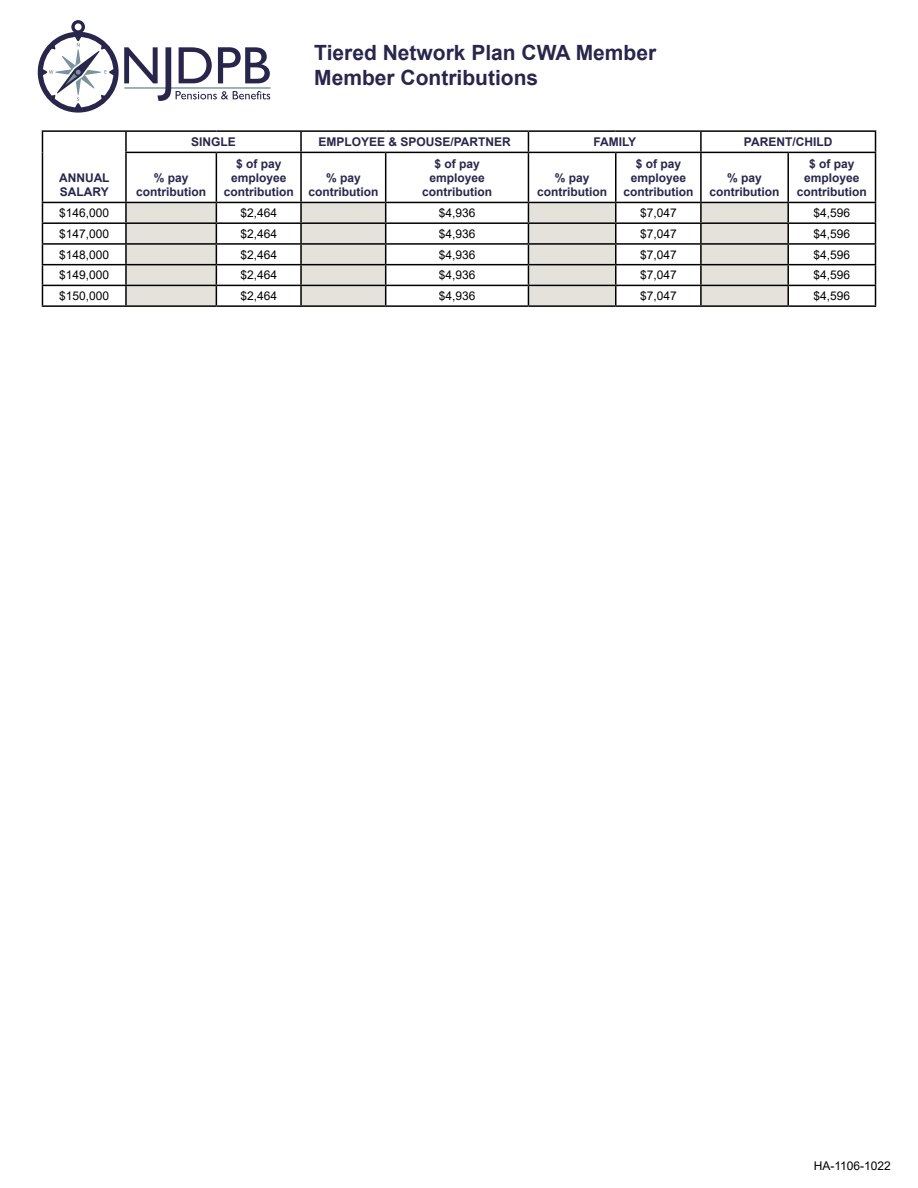
<style>
.page{position:relative;width:918px;height:1188px;background:#fff}
.page>*{position:absolute;margin:0;border:0;box-sizing:border-box;transform-origin:0 0}
.t1{font:700 21px/25.2px "Arial";color:#28274b}
.t2{font:700 12px/14.4px "Arial";color:#28274b;text-align:center}
.t3{font:12px "Arial";color:#000}
</style>
<div class="page">
<svg style="left:38px;top:20px;width:233px;height:93px"></svg>
<svg style="left:127px;top:203px;width:660px;height:102px;fill:#e4e2db"></svg>
<hr style="left:42px;top:130px;width:84px;height:2px;background:#000">
<svg style="left:42px;top:132px;width:1px;height:20px"></svg>
<hr style="left:126px;top:130px;width:90px;height:2px;background:#000">
<hr style="left:125px;top:132px;width:2px;height:20px;background:#000">
<hr style="left:216px;top:130px;width:85px;height:2px;background:#000">
<hr style="left:301px;top:130px;width:85px;height:2px;background:#000">
<hr style="left:300px;top:132px;width:2px;height:20px;background:#000">
<hr style="left:386px;top:130px;width:142px;height:2px;background:#000">
<hr style="left:528px;top:130px;width:88px;height:2px;background:#000">
<svg style="left:528px;top:132px;width:1px;height:20px"></svg>
<hr style="left:616px;top:130px;width:85px;height:2px;background:#000">
<hr style="left:701px;top:130px;width:87px;height:2px;background:#000">
<hr style="left:700px;top:132px;width:2px;height:20px;background:#000">
<hr style="left:788px;top:130px;width:88px;height:2px;background:#000">
<svg style="left:875px;top:132px;width:1px;height:20px"></svg>
<hr style="left:42px;top:152px;width:1px;height:50px;background:#000">
<hr style="left:125px;top:152px;width:91px;height:1px;background:#000">
<hr style="left:125px;top:153px;width:2px;height:49px;background:#000">
<hr style="left:216px;top:152px;width:85px;height:1px;background:#000">
<hr style="left:216px;top:153px;width:1px;height:49px;background:#000">
<hr style="left:301px;top:152px;width:85px;height:1px;background:#000">
<hr style="left:300px;top:153px;width:2px;height:49px;background:#000">
<hr style="left:386px;top:152px;width:142px;height:1px;background:#000">
<hr style="left:385px;top:153px;width:1px;height:49px;background:#000">
<hr style="left:528px;top:152px;width:88px;height:1px;background:#000">
<hr style="left:528px;top:153px;width:1px;height:49px;background:#000">
<hr style="left:616px;top:152px;width:85px;height:1px;background:#000">
<hr style="left:615px;top:153px;width:2px;height:49px;background:#000">
<hr style="left:701px;top:152px;width:87px;height:1px;background:#000">
<hr style="left:700px;top:153px;width:2px;height:49px;background:#000">
<hr style="left:788px;top:152px;width:88px;height:1px;background:#000">
<hr style="left:787px;top:153px;width:2px;height:49px;background:#000">
<hr style="left:875px;top:153px;width:1px;height:49px;background:#000">
<hr style="left:42px;top:202px;width:84px;height:1px;background:#000">
<hr style="left:126px;top:202px;width:90px;height:1px;background:#000">
<hr style="left:216px;top:202px;width:85px;height:1px;background:#000">
<hr style="left:301px;top:202px;width:85px;height:1px;background:#000">
<hr style="left:386px;top:202px;width:142px;height:1px;background:#000">
<hr style="left:528px;top:202px;width:88px;height:1px;background:#000">
<hr style="left:616px;top:202px;width:85px;height:1px;background:#000">
<hr style="left:701px;top:202px;width:87px;height:1px;background:#000">
<hr style="left:788px;top:202px;width:88px;height:1px;background:#000">
<hr style="left:42px;top:222px;width:84px;height:2px;background:#000">
<hr style="left:126px;top:222px;width:90px;height:2px;background:#000">
<hr style="left:216px;top:222px;width:85px;height:2px;background:#000">
<hr style="left:301px;top:222px;width:85px;height:2px;background:#000">
<hr style="left:386px;top:222px;width:142px;height:2px;background:#000">
<hr style="left:528px;top:222px;width:88px;height:2px;background:#000">
<hr style="left:616px;top:222px;width:85px;height:2px;background:#000">
<hr style="left:701px;top:222px;width:87px;height:2px;background:#000">
<hr style="left:788px;top:222px;width:88px;height:2px;background:#000">
<hr style="left:42px;top:243px;width:84px;height:2px;background:#000">
<hr style="left:126px;top:243px;width:90px;height:2px;background:#000">
<svg style="left:125px;top:203px;width:2px;height:61px"></svg>
<hr style="left:216px;top:243px;width:85px;height:2px;background:#000">
<hr style="left:301px;top:243px;width:85px;height:2px;background:#000">
<svg style="left:300px;top:203px;width:2px;height:61px"></svg>
<hr style="left:386px;top:243px;width:142px;height:2px;background:#000">
<hr style="left:528px;top:243px;width:88px;height:2px;background:#000">
<hr style="left:616px;top:243px;width:85px;height:2px;background:#000">
<svg style="left:615px;top:203px;width:2px;height:61px"></svg>
<hr style="left:701px;top:243px;width:87px;height:2px;background:#000">
<svg style="left:700px;top:203px;width:2px;height:61px"></svg>
<hr style="left:788px;top:243px;width:88px;height:2px;background:#000">
<svg style="left:787px;top:203px;width:2px;height:61px"></svg>
<hr style="left:42px;top:264px;width:84px;height:1px;background:#000">
<hr style="left:126px;top:264px;width:90px;height:1px;background:#000">
<hr style="left:125px;top:265px;width:2px;height:20px;background:#000">
<hr style="left:216px;top:264px;width:85px;height:1px;background:#000">
<hr style="left:301px;top:264px;width:85px;height:1px;background:#000">
<hr style="left:300px;top:265px;width:2px;height:20px;background:#000">
<hr style="left:386px;top:264px;width:142px;height:1px;background:#000">
<hr style="left:528px;top:264px;width:88px;height:1px;background:#000">
<hr style="left:616px;top:264px;width:85px;height:1px;background:#000">
<hr style="left:615px;top:265px;width:2px;height:20px;background:#000">
<hr style="left:701px;top:264px;width:87px;height:1px;background:#000">
<hr style="left:700px;top:265px;width:2px;height:20px;background:#000">
<hr style="left:788px;top:264px;width:88px;height:1px;background:#000">
<hr style="left:787px;top:265px;width:2px;height:20px;background:#000">
<hr style="left:42px;top:285px;width:84px;height:1px;background:#000">
<svg style="left:42px;top:203px;width:1px;height:102px"></svg>
<hr style="left:126px;top:285px;width:90px;height:1px;background:#000">
<svg style="left:125px;top:286px;width:2px;height:19px"></svg>
<hr style="left:216px;top:285px;width:85px;height:1px;background:#000">
<svg style="left:216px;top:203px;width:1px;height:102px"></svg>
<hr style="left:301px;top:285px;width:85px;height:1px;background:#000">
<svg style="left:300px;top:286px;width:2px;height:19px"></svg>
<hr style="left:386px;top:285px;width:142px;height:1px;background:#000">
<svg style="left:385px;top:203px;width:1px;height:102px"></svg>
<hr style="left:528px;top:285px;width:88px;height:1px;background:#000">
<svg style="left:528px;top:203px;width:1px;height:102px"></svg>
<hr style="left:616px;top:285px;width:85px;height:1px;background:#000">
<svg style="left:615px;top:286px;width:2px;height:19px"></svg>
<hr style="left:701px;top:285px;width:87px;height:1px;background:#000">
<svg style="left:700px;top:286px;width:2px;height:19px"></svg>
<hr style="left:788px;top:285px;width:88px;height:1px;background:#000">
<svg style="left:787px;top:286px;width:2px;height:19px"></svg>
<svg style="left:875px;top:203px;width:1px;height:102px"></svg>
<hr style="left:42px;top:305px;width:84px;height:2px;background:#000">
<hr style="left:126px;top:305px;width:90px;height:2px;background:#000">
<hr style="left:216px;top:305px;width:85px;height:2px;background:#000">
<hr style="left:301px;top:305px;width:85px;height:2px;background:#000">
<hr style="left:386px;top:305px;width:142px;height:2px;background:#000">
<hr style="left:528px;top:305px;width:88px;height:2px;background:#000">
<hr style="left:616px;top:305px;width:85px;height:2px;background:#000">
<hr style="left:701px;top:305px;width:87px;height:2px;background:#000">
<hr style="left:788px;top:305px;width:88px;height:2px;background:#000">
<p class="t2" style="left:59px;top:171px;width:52px;text-align:left">ANNUAL<br>SALARY</p>
<h1 class="t1" style="left:314px;top:40px;width:343px">Tiered Network Plan CWA Member<br>Member Contributions</h1>
<p class="t2" style="left:191px;top:135px;width:46px">SINGLE</p>
<p class="t2" style="left:319px;top:135px;width:194px">EMPLOYEE &amp; SPOUSE/PARTNER</p>
<p class="t2" style="left:593px;top:135px;width:44px">FAMILY</p>
<p class="t2" style="left:744px;top:135px;width:90px">PARENT/CHILD</p>
<p class="t2" style="left:136px;top:171px;width:71px">% pay contribution</p>
<p class="t2" style="left:224px;top:156px;width:71px">$ of pay employee contribution</p>
<p class="t2" style="left:422px;top:156px;width:71px">$ of pay employee contribution</p>
<p class="t2" style="left:623px;top:156px;width:71px">$ of pay employee contribution</p>
<p class="t2" style="left:797px;top:156px;width:71px">$ of pay employee contribution</p>
<p class="t2" style="left:308px;top:171px;width:71px">% pay contribution</p>
<p class="t2" style="left:537px;top:171px;width:71px">% pay contribution</p>
<p class="t2" style="left:710px;top:171px;width:71px">% pay contribution</p>
<p class="t3" style="left:59px;top:205px;width:52px">$146,000</p>
<p class="t3" style="left:240px;top:205px;width:38px">$2,464</p>
<p class="t3" style="left:439px;top:205px;width:38px">$4,936</p>
<p class="t3" style="left:640px;top:205px;width:38px">$7,047</p>
<p class="t3" style="left:814px;top:205px;width:38px">$4,596</p>
<p class="t3" style="left:59px;top:225px;width:52px">$147,000</p>
<p class="t3" style="left:240px;top:225px;width:38px">$2,464</p>
<p class="t3" style="left:439px;top:225px;width:38px">$4,936</p>
<p class="t3" style="left:640px;top:225px;width:38px">$7,047</p>
<p class="t3" style="left:814px;top:225px;width:38px">$4,596</p>
<p class="t3" style="left:59px;top:246px;width:52px">$148,000</p>
<p class="t3" style="left:240px;top:246px;width:38px">$2,464</p>
<p class="t3" style="left:439px;top:246px;width:38px">$4,936</p>
<p class="t3" style="left:640px;top:246px;width:38px">$7,047</p>
<p class="t3" style="left:814px;top:246px;width:38px">$4,596</p>
<p class="t3" style="left:59px;top:267px;width:52px">$149,000</p>
<p class="t3" style="left:240px;top:267px;width:38px">$2,464</p>
<p class="t3" style="left:439px;top:267px;width:38px">$4,936</p>
<p class="t3" style="left:640px;top:267px;width:38px">$7,047</p>
<p class="t3" style="left:814px;top:267px;width:38px">$4,596</p>
<p class="t3" style="left:59px;top:288px;width:52px">$150,000</p>
<p class="t3" style="left:240px;top:288px;width:38px">$2,464</p>
<p class="t3" style="left:439px;top:288px;width:38px">$4,936</p>
<p class="t3" style="left:640px;top:288px;width:38px">$7,047</p>
<p class="t3" style="left:814px;top:288px;width:38px">$4,596</p>
<p class="t3" style="left:814px;top:1157px;width:79px">HA-1106-1022</p>
</div>
